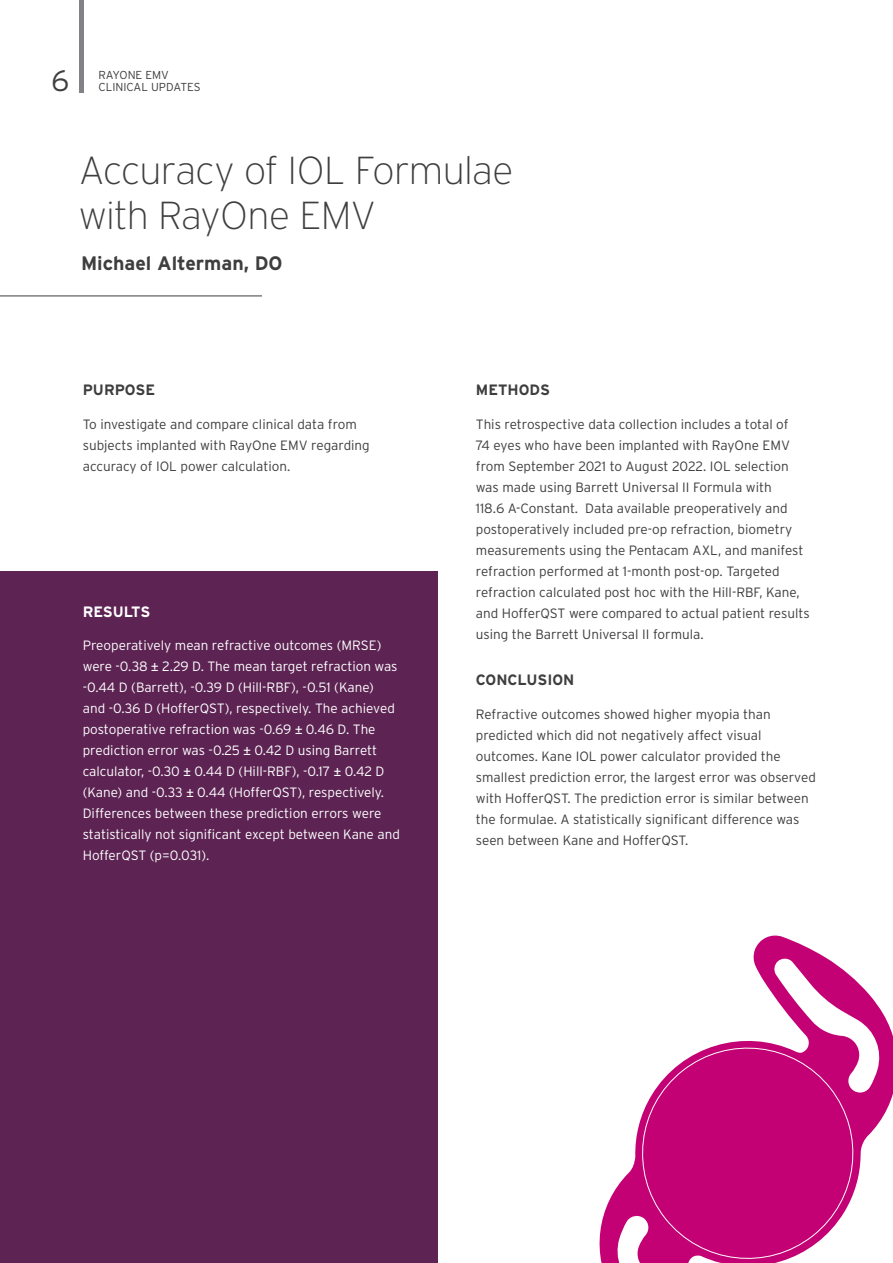
<style>
.page{position:relative;width:893px;height:1263px;background:#fff}
.page>*{position:absolute;margin:0;border:0;box-sizing:border-box;transform-origin:0 0}
.t1{font:200 39px/45px "Interstate";letter-spacing:-.02em;color:#3e3e3f}
.t2{font:300 29.4px "Interstate";color:#3e3e3f}
.t3{font:700 19.5px "Interstate";color:#3e3e3f}
.t4{font:700 15px "Interstate";color:#3e3e3f}
.t5{font:700 15px "Interstate";letter-spacing:-.005em;color:#fff}
.t6{font:300 13.5px/21px "Interstate";color:#3e3e3f}
.t7{font:300 13.5px/21px "Interstate";color:#fff}
.t8{font:300 11.55px/12.5px "Interstate";color:#3e3e3f}
.s1{font-family:"Arial";font-weight:400}
</style>
<div class="page">
<div style="left:0;top:572px;width:438px;height:691px;background:#5c2353"></div>
<hr style="left:79px;top:0;width:4px;height:92px;background:#808285">
<hr style="left:0;top:296px;width:262px;height:1px;background:#3e3e3f">
<svg style="left:599px;top:935px;width:294px;height:328px"></svg>
<svg style="left:629px;top:1035px;width:237px;height:228px"></svg>
<p class="t2" style="left:51px;top:63px;width:20px">6</p>
<p class="t8" style="left:98px;top:68px;width:104px">RAYONE EMV<br>CLINICAL UPDATES</p>
<p class="t1" style="left:79px;top:148px;width:436px">Accuracy of IOL Formulae with RayOne EMV</p>
<p class="t3" style="left:81px;top:252px;width:203px">Michael Alterman, DO</p>
<p class="t4" style="left:83px;top:381px;width:74px">PURPOSE</p>
<p class="t6" style="left:83px;top:413px;width:289px">To investigate and compare clinical data from subjects implanted with RayOne EMV regarding accuracy of IOL power calculation.</p>
<p class="t5" style="left:83px;top:602px;width:69px">RESULTS</p>
<p class="t7" style="left:83px;top:635px;width:319px">Preoperatively mean refractive outcomes (MRSE) were -0.38 <span class="s1">±</span> 2.29 D. The mean target refraction was -0.44 D (Barrett), -0.39 D (Hill-RBF), -0.51 (Kane)<br>and -0.36 D (HofferQST), respectively. The achieved postoperative refraction was -0.69 <span class="s1">±</span> 0.46 D. The prediction error was -0.25 <span class="s1">±</span> 0.42 D using Barrett calculator, -0.30 <span class="s1">±</span> 0.44 D (Hill-RBF), -0.17 <span class="s1">±</span> 0.42 D (Kane) and -0.33 <span class="s1">±</span> 0.44 (HofferQST), respectively.<br>Differences between these prediction errors were statistically not significant except between Kane and HofferQST (p=0.031).</p>
<p class="t4" style="left:476px;top:381px;width:76px">METHODS</p>
<p class="t6" style="left:476px;top:413px;width:335px">This retrospective data collection includes a total of<br>74 eyes who have been implanted with RayOne EMV from September 2021 to August 2022. IOL selection was made using Barrett Universal II Formula with<br>118.6 A-Constant. Data available preoperatively and postoperatively included pre-op refraction, biometry measurements using the Pentacam AXL, and manifest refraction performed at 1-month post-op. Targeted refraction calculated post hoc with the Hill-RBF, Kane, and HofferQST were compared to actual patient results using the Barrett Universal II formula.</p>
<p class="t4" style="left:476px;top:671px;width:100px">CONCLUSION</p>
<p class="t6" style="left:476px;top:703px;width:342px">Refractive outcomes showed higher myopia than predicted which did not negatively affect visual outcomes. Kane IOL power calculator provided the smallest prediction error, the largest error was observed with HofferQST. The prediction error is similar between the formulae. A statistically significant difference was seen between Kane and HofferQST.</p>
</div>
